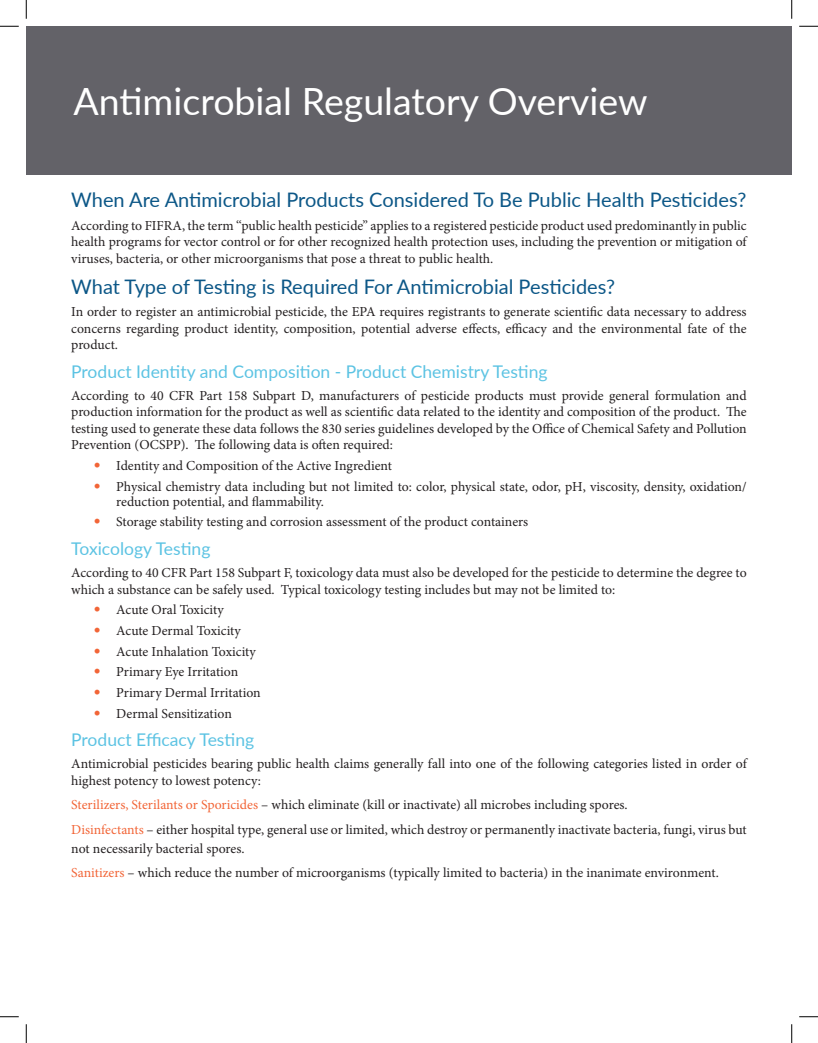
<style>
.page{position:relative;width:818px;height:1043px;background:#fff}
.page>*{position:absolute;margin:0;border:0;box-sizing:border-box;transform-origin:0 0}
.t1{font:37.5px "Lato";color:#fff}
.Body_Heading_1{font:20px "Lato";color:#0c5787}
.Body_Heading_2{font:17.5px "Lato";color:#5cc3e3}
.Body_Text_-_Justifie{font:13.75px/16.5px "Minion Pro";color:#231f20}
.s1{font-family:"Helvetica Neue LT Std";font-weight:300;font-stretch:condensed;color:#f26537}
.s2{color:#f26537}
</style>
<div class="page">
<div style="left:26px;top:26px;width:765px;height:149px;background:#636268"></div>
<svg style="left:0;top:25px;width:19px;height:2px"></svg>
<svg style="left:799px;top:25px;width:19px;height:2px"></svg>
<svg style="left:0;top:1016px;width:19px;height:1px"></svg>
<svg style="left:799px;top:1016px;width:19px;height:1px"></svg>
<svg style="left:25px;top:0;width:2px;height:19px"></svg>
<svg style="left:25px;top:1024px;width:2px;height:18px"></svg>
<svg style="left:791px;top:0;width:1px;height:19px"></svg>
<svg style="left:791px;top:1024px;width:1px;height:18px"></svg>
<p class="t1" style="left:73px;top:74px;width:575px">Antimicrobial Regulatory Overview</p>
<p class="Body_Heading_1" style="left:71px;top:186px;width:676px">When Are Antimicrobial Products Considered To Be Public Health Pesticides?</p>
<p class="Body_Text_-_Justifie" style="left:71px;top:217px;width:676px;text-align:justify">According to FIFRA, the term ‘‘public health pesticide” applies to a registered pesticide product used predominantly in public health programs for vector control or for other recognized health protection uses, including the prevention or mitigation of viruses, bacteria, or other microorganisms that pose a threat to public health.</p>
<p class="Body_Heading_1" style="left:71px;top:272px;width:545px">What Type of Testing is Required For Antimicrobial Pesticides?</p>
<p class="Body_Text_-_Justifie" style="left:71px;top:303px;width:676px;text-align:justify">In order to register an antimicrobial pesticide, the EPA requires registrants to generate scientific data necessary to address concerns regarding product identity, composition, potential adverse effects, efficacy and the environmental fate of the product.</p>
<p class="Body_Heading_2" style="left:71px;top:359px;width:478px">Product Identity and Composition - Product Chemistry Testing</p>
<p class="Body_Text_-_Justifie" style="left:71px;top:387px;width:677px;text-align:justify">According to 40 CFR Part 158 Subpart D, manufacturers of pesticide products must provide general formulation and production information for the product as well as scientific data related to the identity and composition of the product. The testing used to generate these data follows the 830 series guidelines developed by the Office of Chemical Safety and Pollution Prevention (OCSPP). The following data is often required:</p>
<p class="Body_Text_-_Justifie" style="left:94px;top:457px;width:300px"><span class="s1">•</span> Identity and Composition of the Active Ingredient</p>
<p class="Body_Text_-_Justifie" style="left:116px;top:479px;width:632px;line-height:15px;text-indent:-22px"><span class="s1">•</span> Physical chemistry data including but not limited to: color, physical state, odor, pH, viscosity, density, oxidation/ reduction potential, and flammability.</p>
<p class="Body_Text_-_Justifie" style="left:94px;top:514px;width:436px"><span class="s1">•</span> Storage stability testing and corrosion assessment of the product containers</p>
<p class="Body_Heading_2" style="left:71px;top:536px;width:141px">Toxicology Testing</p>
<p class="Body_Text_-_Justifie" style="left:71px;top:564px;width:677px">According to 40 CFR Part 158 Subpart F, toxicology data must also be developed for the pesticide to determine the degree to which a substance can be safely used. Typical toxicology testing includes but may not be limited to:</p>
<p class="Body_Text_-_Justifie" style="left:94px;top:602px;width:131px"><span class="s1">•</span> Acute Oral Toxicity</p>
<p class="Body_Text_-_Justifie" style="left:94px;top:622px;width:148px"><span class="s1">•</span> Acute Dermal Toxicity</p>
<p class="Body_Text_-_Justifie" style="left:94px;top:643px;width:163px"><span class="s1">•</span> Acute Inhalation Toxicity</p>
<p class="Body_Text_-_Justifie" style="left:94px;top:663px;width:146px"><span class="s1">•</span> Primary Eye Irritation</p>
<p class="Body_Text_-_Justifie" style="left:94px;top:684px;width:168px"><span class="s1">•</span> Primary Dermal Irritation</p>
<p class="Body_Text_-_Justifie" style="left:94px;top:705px;width:139px"><span class="s1">•</span> Dermal Sensitization</p>
<p class="Body_Heading_2" style="left:71px;top:727px;width:184px">Product Efficacy Testing</p>
<p class="Body_Text_-_Justifie" style="left:71px;top:756px;width:677px">Antimicrobial pesticides bearing public health claims generally fall into one of the following categories listed in order of highest potency to lowest potency:</p>
<p class="Body_Text_-_Justifie" style="left:71px;top:796px;width:558px"><span class="s2">Sterilizers, Sterilants or Sporicides</span> – which eliminate (kill or inactivate) all microbes including spores.</p>
<p class="Body_Text_-_Justifie" style="left:71px;top:820px;width:677px;line-height:18.8px"><span class="s2">Disinfectants</span> – either hospital type, general use or limited, which destroy or permanently inactivate bacteria, fungi, virus but not necessarily bacterial spores.</p>
<p class="Body_Text_-_Justifie" style="left:71px;top:864px;width:649px"><span class="s2">Sanitizers</span> – which reduce the number of microorganisms (typically limited to bacteria) in the inanimate environment.</p>
</div>
